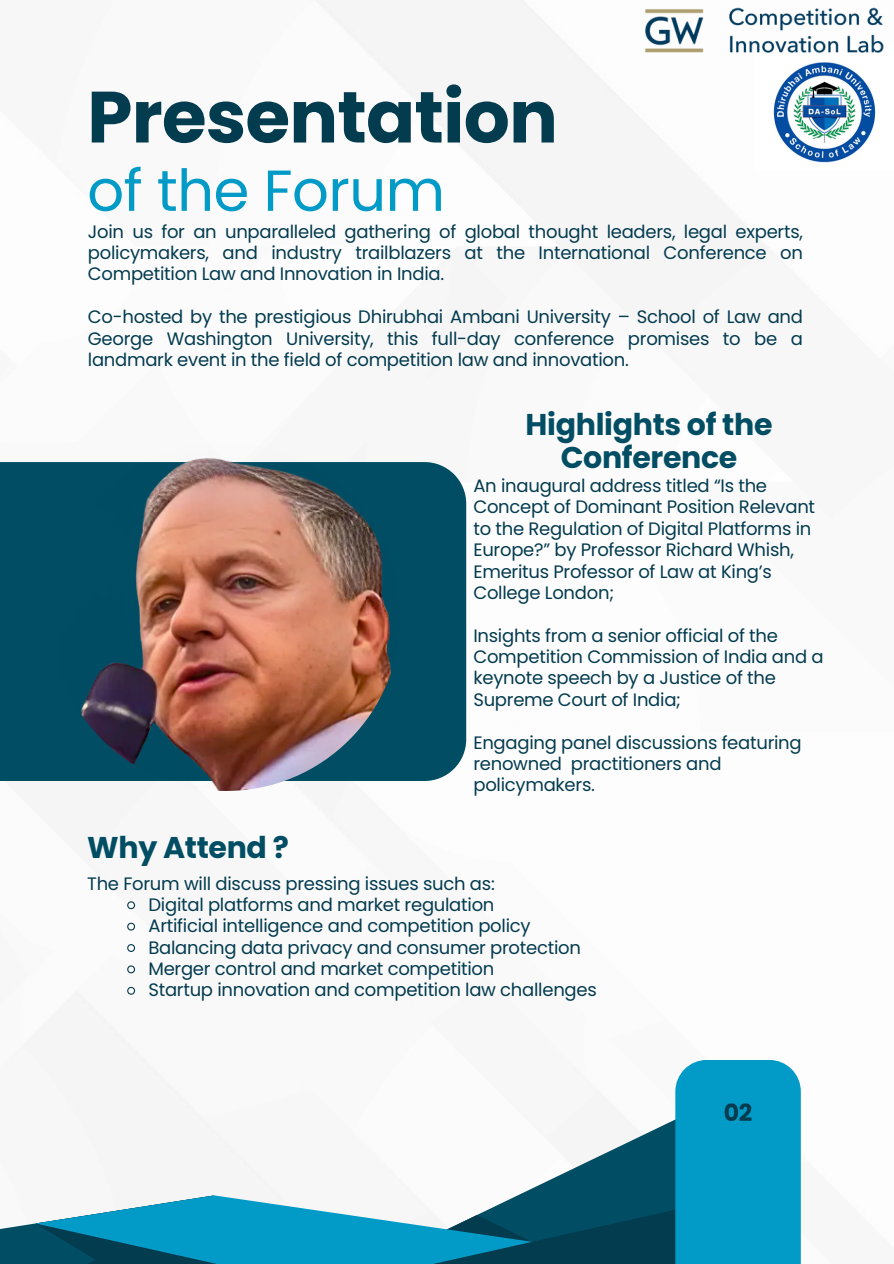
<style>
.page{position:relative;width:894px;height:1264px;background:#fff}
.page>*{position:absolute;margin:0;border:0;box-sizing:border-box;transform-origin:0 0}
.t1{font:700 72.45px "Poppins";letter-spacing:-.01em;color:#033b4f}
.t2{font:57.75px "Poppins";letter-spacing:-.01em;color:#029bc7}
.t3{font:700 30px/32.7px "Poppins";letter-spacing:-.01em;color:#014d63;text-align:center}
.t4{font:700 23.55px "Poppins";color:#033b4f}
.t5{font:18px/21.3px "Poppins";letter-spacing:-.015em;color:#033b4f}
</style>
<div class="page">
<svg style="left:518px;top:1119px;width:157px;height:144px;fill:#034d63"></svg>
<svg style="left:0;top:1195px;width:532px;height:68px"></svg>
<div style="left:675px;top:1060px;width:125px;height:203px;background:#029bc7"></div>
<div style="left:0;top:462px;width:466px;height:319px;background:#014d63"></div>
<img style="left:51px;top:442px;width:349px;height:349px;border-radius:50%">
<img style="left:773px;top:62px;width:103px;height:101px">
<img style="left:645px;top:7px;width:239px;height:46px">
<svg style="left:127px;top:901px;width:9px;height:9px"></svg>
<svg style="left:127px;top:922px;width:9px;height:9px"></svg>
<svg style="left:127px;top:944px;width:9px;height:8px"></svg>
<svg style="left:127px;top:965px;width:9px;height:9px"></svg>
<svg style="left:127px;top:986px;width:9px;height:9px"></svg>
<p class="t1" style="left:87px;top:66px;width:472px">Presentation</p>
<h1 class="t2" style="left:87px;top:150px;width:359px">of the Forum</h1>
<p class="t5" style="left:88px;top:221px;width:716px;text-align:justify">Join us for an unparalleled gathering of global thought leaders, legal experts, policymakers, and industry trailblazers at the International Conference on Competition Law and Innovation in India.</p>
<h3 class="t5" style="left:88px;top:306px;width:716px;text-align:justify">Co-hosted by the prestigious Dhirubhai Ambani University – School of Law and George Washington University, this full-day conference promises to be a landmark event in the field of competition law and innovation.</h3>
<h2 class="t3" style="left:525px;top:408px;width:248px">Highlights of the<br>Conference</h2>
<p class="t3" style="left:87px;top:830px;width:203px">Why Attend ?</p>
<p class="t5" style="left:473px;top:475px;width:343px">An inaugural address titled “Is the Concept of Dominant Position Relevant to the Regulation of Digital Platforms in Europe?” by Professor Richard Whish, Emeritus Professor of Law at King’s College London;</p>
<p class="t5" style="left:473px;top:624px;width:351px">Insights from a senior official of the Competition Commission of India and a keynote speech by a Justice of the Supreme Court of India;</p>
<p class="t5" style="left:473px;top:731px;width:330px">Engaging panel discussions featuring renowned practitioners and policymakers.</p>
<p class="t5" style="left:87px;top:872px;width:409px">The Forum will discuss pressing issues such as:</p>
<p class="t5" style="left:148px;top:893px;width:347px">Digital platforms and market regulation</p>
<p class="t5" style="left:148px;top:915px;width:383px">Artificial intelligence and competition policy</p>
<h3 class="t5" style="left:148px;top:936px;width:434px">Balancing data privacy and consumer protection</h3>
<p class="t5" style="left:148px;top:958px;width:347px">Merger control and market competition</p>
<p class="t5" style="left:148px;top:979px;width:449px">Startup innovation and competition law challenges</p>
<p class="t4" style="left:723px;top:1096px;width:30px">02</p>
</div>
